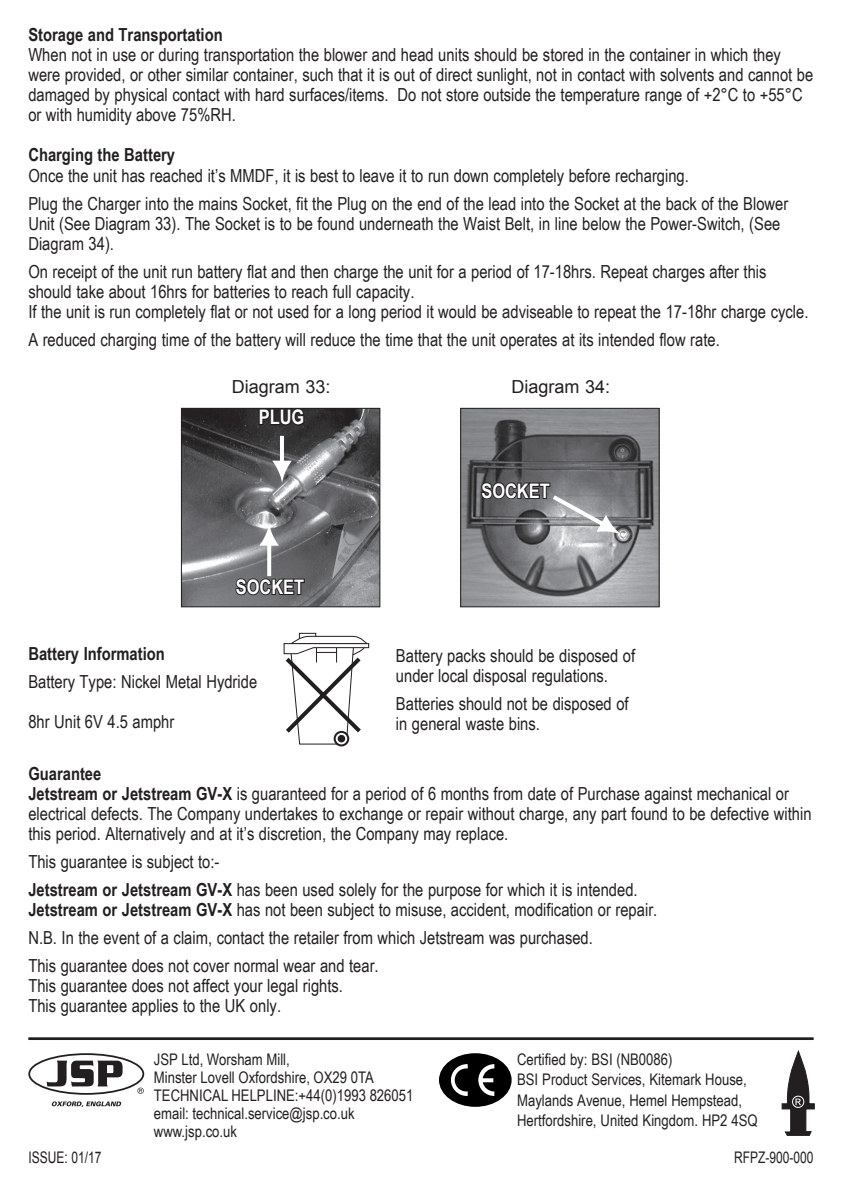
<style>
.page{position:relative;width:842px;height:1191px;background:#fff}
.page>*{position:absolute;margin:0;border:0;box-sizing:border-box;transform-origin:0 0}
.t1{font:700 20px "Arial Narrow";color:#fff}
.t2{font:18px/20px "Arial Narrow";color:#231f20}
.t3{font:700 18px "Arial Narrow";color:#231f20}
.t4{font:18px "Arial";color:#231f20}
.t5{font:16px/18px "Arial Narrow";color:#231f20}
.t6{font:16px "Arial";color:#231f20;scale:.75 1}
.s1{font-weight:700}
</style>
<div class="page">
<div style="left:334px;top:731px;width:15px;height:15px;border:2px solid #231f20;border-radius:50%"></div>
<svg style="left:283px;top:633px;width:87px;height:112px"></svg>
<img style="left:462px;top:410px;width:196px;height:195px">
<div style="left:460px;top:408px;width:200px;height:199px;border:1px solid #231f20"></div>
<img style="left:183px;top:410px;width:195px;height:195px">
<div style="left:181px;top:408px;width:199px;height:199px;border:1px solid #231f20"></div>
<svg style="left:782px;top:1051px;width:32px;height:84px"></svg>
<div style="left:439px;top:1053px;width:73px;height:53px;background:#000;border-radius:50%"></div>
<svg style="left:451px;top:1064px;width:17px;height:32px"></svg>
<svg style="left:478px;top:1064px;width:16px;height:32px"></svg>
<svg style="left:28px;top:1053px;width:116px;height:41px"></svg>
<svg style="left:52px;top:1101px;width:69px;height:6px"></svg>
<hr style="left:28px;top:1037px;width:786px;height:3px;background:#231f20">
<svg style="left:258px;top:407px;width:47px;height:20px"></svg>
<svg style="left:270px;top:459px;width:24px;height:30px"></svg>
<hr style="left:280px;top:436px;width:4px;height:35px;background:#fff">
<svg style="left:234px;top:577px;width:72px;height:19px"></svg>
<svg style="left:258px;top:517px;width:23px;height:29px"></svg>
<svg style="left:267px;top:535px;width:4px;height:41px"></svg>
<svg style="left:480px;top:481px;width:146px;height:56px;background:#7a7a7d"></svg>
<p class="t3" style="left:28px;top:21px;width:196px">Storage and Transportation</p>
<p class="t2" style="left:28px;top:44px;width:786px">When not in use or during transportation the blower and head units should be stored in the container in which they were provided, or other similar container, such that it is out of direct sunlight, not in contact with solvents and cannot be damaged by physical contact with hard surfaces/items. Do not store outside the temperature range of +2°C to +55°C or with humidity above 75%RH.</p>
<p class="t3" style="left:28px;top:141px;width:148px">Charging the Battery</p>
<p class="t2" style="left:28px;top:160px;width:761px;line-height:28px">Once the unit has reached it’s MMDF, it is best to leave it to run down completely before recharging.<br>Plug the Charger into the mains Socket, fit the Plug on the end of the lead into the Socket at the back of the Blower</p>
<p class="t2" style="left:28px;top:212px;width:754px">Unit (See Diagram 33). The Socket is to be found underneath the Waist Belt, in line below the Power-Switch, (See<br>Diagram 34).</p>
<p class="t2" style="left:28px;top:260px;width:782px">On receipt of the unit run battery flat and then charge the unit for a period of 17-18hrs. Repeat charges after this should take about 16hrs for batteries to reach full capacity.<br>If the unit is run completely flat or not used for a long period it would be adviseable to repeat the 17-18hr charge cycle.</p>
<p class="t2" style="left:28px;top:328px;width:693px">A reduced charging time of the battery will reduce the time that the unit operates at its intended flow rate.</p>
<p class="t4" style="left:232px;top:375px;width:100px">Diagram 33:</p>
<p class="t4" style="left:511px;top:375px;width:100px">Diagram 34:</p>
<p class="t1" style="left:259px;top:402px;width:47px">PLUG</p>
<p class="t1" style="left:236px;top:572px;width:70px">SOCKET</p>
<p class="t3" style="left:28px;top:640px;width:138px">Battery Information</p>
<p class="t2" style="left:28px;top:671px;width:230px">Battery Type: Nickel Metal Hydride</p>
<p class="t2" style="left:28px;top:711px;width:148px">8hr Unit 6V 4.5 amphr</p>
<p class="t1" style="left:481px;top:476px;width:70px">SOCKET</p>
<p class="t2" style="left:396px;top:645px;width:241px">Battery packs should be disposed of under local disposal regulations.</p>
<p class="t2" style="left:396px;top:693px;width:234px">Batteries should not be disposed of in general waste bins.</p>
<p class="t2" style="left:28px;top:763px;width:785px"><span class="s1">Guarantee<br>Jetstream or Jetstream GV-X</span> is guaranteed for a period of 6 months from date of Purchase against mechanical or electrical defects. The Company undertakes to exchange or repair without charge, any part found to be defective within this period. Alternatively and at it’s discretion, the Company may replace.</p>
<p class="t2" style="left:28px;top:847px;width:611px;line-height:28px">This guarantee is subject to:-<br><span class="s1">Jetstream or Jetstream GV-X</span> has been used solely for the purpose for which it is intended.</p>
<p class="t2" style="left:28px;top:895px;width:630px;line-height:28px"><span class="s1">Jetstream or Jetstream GV-X</span> has not been subject to misuse, accident, modification or repair.<br>N.B. In the event of a claim, contact the retailer from which Jetstream was purchased.<br>This guarantee does not cover normal wear and tear.</p>
<p class="t2" style="left:28px;top:975px;width:316px">This guarantee does not affect your legal rights.<br>This guarantee applies to the UK only.</p>
<p class="t5" style="left:154px;top:1049px;width:261px">JSP Ltd, Worsham Mill,<br>Minster Lovell Oxfordshire, OX29 0TA<br>TECHNICAL HELPLINE:+44(0)1993 826051 email: technical.service@jsp.co.uk www.jsp.co.uk</p>
<p class="t5" style="left:517px;top:1048px;width:242px;line-height:20.6px">Certified by: BSI (NB0086)<br>BSI Product Services, Kitemark House, Maylands Avenue, Hemel Hempstead, Hertfordshire, United Kingdom. HP2 4SQ</p>
<p class="t6" style="left:28px;top:1146px;width:99px">ISSUE: 01/17</p>
<p class="t6" style="left:734px;top:1146px;width:107px">RFPZ-900-000</p>
</div>
